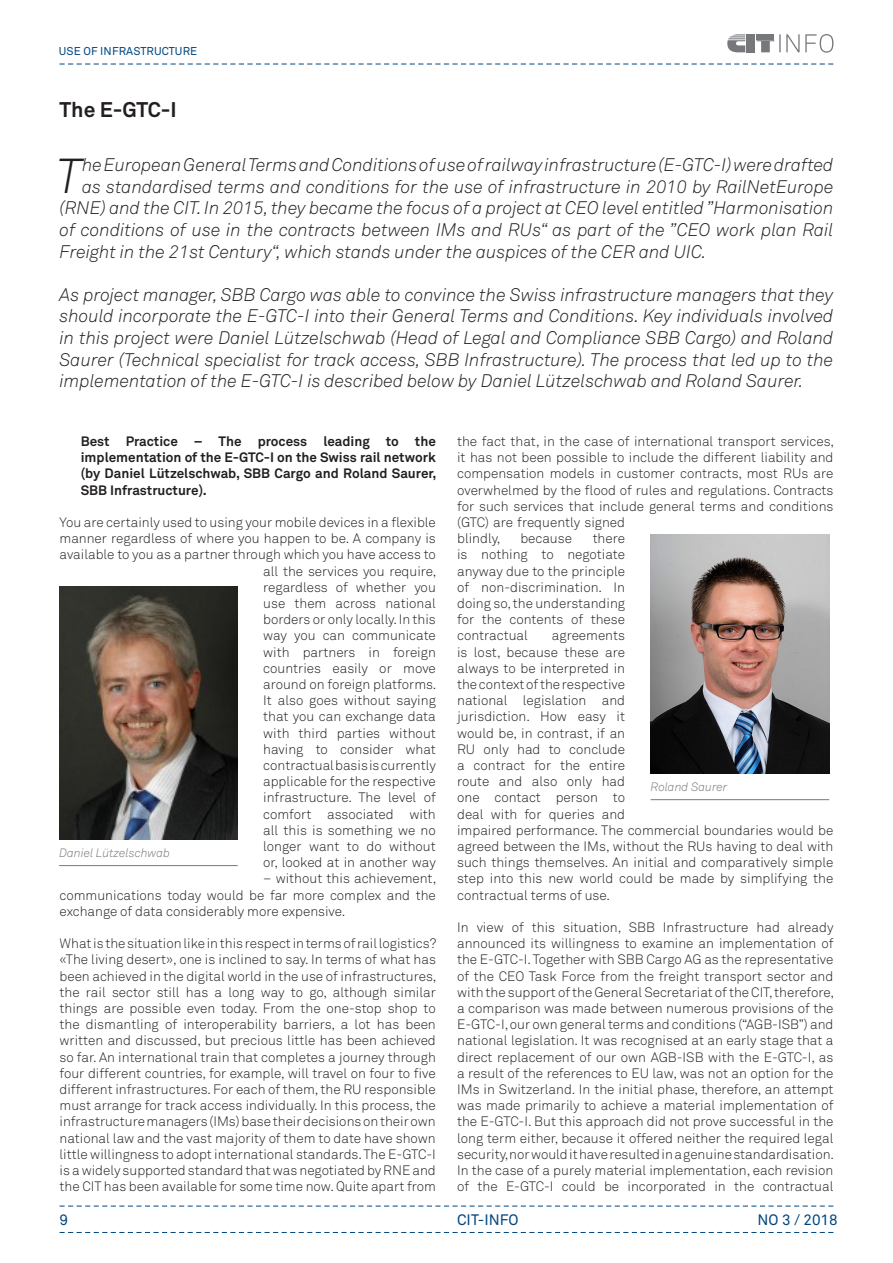
<style>
.page{position:relative;width:893px;height:1263px;background:#fff}
.page>*{position:absolute;margin:0;border:0;box-sizing:border-box;transform-origin:0 0}
.t1{font:italic 300 48.45px "Akkurat Std";color:#231f20}
.t2{font:700 21px "Akkurat Std";letter-spacing:-.01em;color:#231f20}
.t3{font:italic 300 18px/21.6px "Akkurat Std";color:#231f20;text-align:justify}
.t4{font:15px "Akkurat Std";color:#00467e}
.t5{font:300 13.5px/16.2px "Akkurat Std";color:#231f20;text-align:justify}
.t6{font:700 13.5px/16.2px "Akkurat Std";color:#231f20;text-align:justify}
.t7{font:italic 300 12px "Akkurat Std";color:#76787b}
.t8{font:11.25px "Akkurat Std";letter-spacing:.01em;color:#00467e}
</style>
<div class="page">
<svg style="left:60px;top:1232px;width:773px;height:1px"></svg>
<svg style="left:60px;top:1206px;width:773px;height:1px"></svg>
<svg style="left:60px;top:64px;width:773px;height:1px"></svg>
<svg style="left:727px;top:34px;width:106px;height:19px"></svg>
<img style="left:651px;top:535px;width:178px;height:239px">
<img style="left:59px;top:586px;width:179px;height:253px">
<hr style="left:59px;top:865px;width:179px;height:1px;background:#76787b">
<hr style="left:651px;top:799px;width:178px;height:1px;background:#76787b">
<p class="t8" style="left:59px;top:45px;width:140px">USE OF INFRASTRUCTURE</p>
<p class="t2" style="left:60px;top:97px;width:119px">The E-GTC-I</p>
<p class="t1" style="left:56px;top:147px;width:27px">T</p>
<p class="t3" style="left:82px;top:154px;width:753px">he European General Terms and Conditions of use of railway infrastructure (E-GTC-I) were drafted</p>
<p class="t3" style="left:82px;top:176px;width:753px">as standardised terms and conditions for the use of infrastructure in 2010 by RailNetEurope</p>
<p class="t3" style="left:60px;top:197px;width:775px">(RNE) and the CIT. In 2015, they became the focus of a project at CEO level entitled ”Harmonisation</p>
<p class="t3" style="left:60px;top:219px;width:775px">of conditions of use in the contracts between IMs and RUs“ as part of the ”CEO work plan Rail</p>
<p class="t3" style="left:60px;top:241px;width:648px">Freight in the 21st Century“, which stands under the auspices of the CER and UIC.</p>
<p class="t3" style="left:60px;top:284px;width:775px">As project manager, SBB Cargo was able to convince the Swiss infrastructure managers that they should incorporate the E-GTC-I into their General Terms and Conditions. Key individuals involved in this project were Daniel Lützelschwab (Head of Legal and Compliance SBB Cargo) and Roland Saurer (Technical specialist for track access, SBB Infrastructure). The process that led up to the implementation of the E-GTC-I is described below by Daniel Lützelschwab and Roland Saurer.</p>
<p class="t6" style="left:81px;top:433px;width:357px">Best Practice – The process leading to the implementation of the E-GTC-I on the Swiss rail network (by Daniel Lützelschwab, SBB Cargo and Roland Saurer, SBB Infrastructure).</p>
<p class="t5" style="left:60px;top:514px;width:378px;text-align:right">You are certainly used to using your mobile devices in a flexible manner regardless of where you happen to be. A company is available to you as a partner through which you have access to all the services you require,<br>regardless of whether you<br>use them across national<br>borders or only locally. In this<br>way you can communicate<br>with partners in foreign<br>countries easily or move<br>around on foreign platforms.<br>It also goes without saying<br>that you can exchange data<br>with third parties without<br>having to consider what<br>contractual basis is currently<br>applicable for the respective<br>infrastructure. The level of<br>comfort associated with<br>all this is something we no<br>longer want to do without<br>or, looked at in another way</p>
<p class="t5" style="left:60px;top:871px;width:378px;text-indent:204px">– without this achievement, communications today would be far more complex and the exchange of data considerably more expensive.</p>
<p class="t5" style="left:60px;top:935px;width:378px">What is the situation like in this respect in terms of rail logistics? «The living desert», one is inclined to say. In terms of what has been achieved in the digital world in the use of infrastructures, the rail sector still has a long way to go, although similar things are possible even today. From the one-stop shop to the dismantling of interoperability barriers, a lot has been written and discussed, but precious little has been achieved so far. An international train that completes a journey through four different countries, for example, will travel on four to five different infrastructures. For each of them, the RU responsible must arrange for track access individually. In this process, the infrastructure managers (IMs) base their decisions on their own national law and the vast majority of them to date have shown little willingness to adopt international standards. The E-GTC-I is a widely supported standard that was negotiated by RNE and the CIT has been available for some time now. Quite apart from</p>
<p class="t7" style="left:59px;top:845px;width:112px">Daniel Lützelschwab</p>
<p class="t5" style="left:457px;top:433px;width:379px;text-align:left">the fact that, in the case of international transport services, it has not been possible to include the different liability and compensation models in customer contracts, most RUs are overwhelmed by the flood of rules and regulations. Contracts for such services that include general terms and conditions (GTC) are frequently signed<br>blindly,</p>
<p class="t5" style="left:457px;top:530px;width:169px;text-indent:136px">there is nothing to negotiate anyway due to the principle of non-discrimination. In doing so, the understanding for the contents of these contractual</p>
<p class="t5" style="left:520px;top:530px;width:53px">because</p>
<p class="t5" style="left:457px;top:628px;width:378px;text-align:left;text-indent:95px">agreements<br>is lost, because these are<br>always to be interpreted in<br>the context of the respective<br>national legislation and<br>jurisdiction. How easy it<br>would be, in contrast, if an<br>RU only had to conclude<br>a contract for the entire<br>route and also only had<br>one contact person to<br>deal with for queries and<br>impaired performance. The commercial boundaries would be agreed between the IMs, without the RUs having to deal with such things themselves. An initial and comparatively simple step into this new world could be made by simplifying the contractual terms of use.</p>
<p class="t5" style="left:457px;top:919px;width:379px">In view of this situation, SBB Infrastructure had already announced its willingness to examine an implementation of the E-GTC-I. Together with SBB Cargo AG as the representative of the CEO Task Force from the freight transport sector and with the support of the General Secretariat of the CIT, therefore, a comparison was made between numerous provisions of the E-GTC-I, our own general terms and conditions (“AGB-ISB”) and national legislation. It was recognised at an early stage that a direct replacement of our own AGB-ISB with the E-GTC-I, as a result of the references to EU law, was not an option for the IMs in Switzerland. In the initial phase, therefore, an attempt was made primarily to achieve a material implementation of the E-GTC-I. But this approach did not prove successful in the long term either, because it offered neither the required legal security, nor would it have resulted in a genuine standardisation.<br>In the case of a purely material implementation, each revision of the E-GTC-I could be incorporated in the contractual</p>
<p class="t7" style="left:651px;top:779px;width:78px">Roland Saurer</p>
<p class="t4" style="left:60px;top:1211px;width:10px">9</p>
<p class="t4" style="left:457px;top:1211px;width:63px">CIT-INFO</p>
<p class="t4" style="left:757px;top:1211px;width:82px">NO 3 / 2018</p>
</div>
